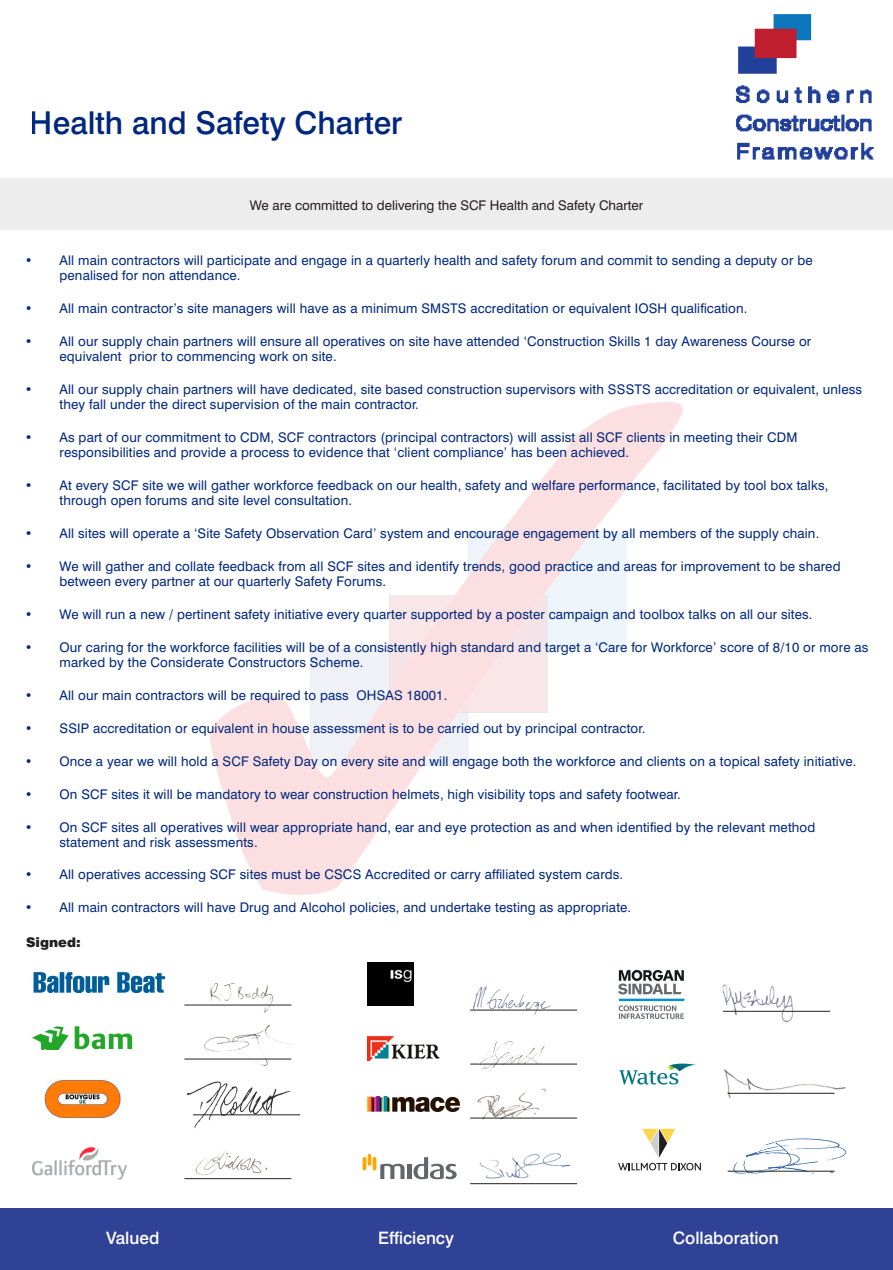
<style>
.page{position:relative;width:893px;height:1270px;background:#fff}
.page>*{position:absolute;margin:0;border:0;box-sizing:border-box;transform-origin:0 0}
.t1{font:500 31.5px "Swiss 721 BT";color:#00277e}
.sub_head{font:500 17.15px "Swiss 721 BT";color:#fff}
.t2{font:13.3px/15px "Swiss 721 BT";letter-spacing:.01em;color:#00277e}
.t3{font:13.3px "Swiss 721 BT";color:#231f20}
.t4{font:900 13.3px "Swiss 721 BT";color:#231f20}
</style>
<div class="page">
<div style="left:0;top:1208px;width:893px;height:62px;background:#304296"></div>
<div style="left:0;top:179px;width:893px;height:51px;background:#ededed"></div>
<img style="left:736px;top:14px;width:138px;height:146px">
<svg style="left:210px;top:403px;width:473px;height:492px"></svg>
<img style="left:33px;top:972px;width:132px;height:21px">
<img style="left:618px;top:970px;width:66px;height:49px">
<svg style="left:618px;top:1128px;width:83px;height:42px"></svg>
<img style="left:367px;top:1035px;width:72px;height:26px">
<img style="left:32px;top:1146px;width:95px;height:33px">
<img style="left:32px;top:1026px;width:100px;height:24px">
<img style="left:367px;top:963px;width:47px;height:42px">
<img style="left:619px;top:1063px;width:77px;height:22px">
<img style="left:44px;top:1078px;width:77px;height:40px">
<hr style="left:407px;top:1164px;width:4px;height:15px;background:#63656a">
<svg style="left:413px;top:1157px;width:44px;height:22px"></svg>
<svg style="left:363px;top:1154px;width:41px;height:25px"></svg>
<img style="left:367px;top:1096px;width:93px;height:15px">
<img style="left:184px;top:983px;width:110px;height:197px">
<hr style="left:184px;top:1059px;width:107px;height:1px;background:#231f20">
<hr style="left:184px;top:1005px;width:107px;height:1px;background:#231f20">
<hr style="left:184px;top:1178px;width:107px;height:1px;background:#231f20">
<div style="left:165px;top:1077px;width:142px;height:60px;background:#fff"></div>
<img style="left:187px;top:1081px;width:104px;height:47px">
<hr style="left:193px;top:1115px;width:107px;height:1px;background:#231f20">
<img style="left:470px;top:986px;width:86px;height:28px">
<hr style="left:470px;top:1010px;width:107px;height:1px;background:#231f20">
<img style="left:476px;top:1041px;width:71px;height:28px">
<hr style="left:470px;top:1064px;width:107px;height:1px;background:#231f20">
<img style="left:473px;top:1088px;width:75px;height:30px">
<hr style="left:470px;top:1118px;width:107px;height:1px;background:#231f20">
<hr style="left:470px;top:1183px;width:107px;height:1px;background:#231f20">
<img style="left:479px;top:1153px;width:92px;height:26px">
<img style="left:723px;top:1069px;width:123px;height:29px">
<img style="left:722px;top:984px;width:70px;height:39px">
<hr style="left:723px;top:1011px;width:107px;height:1px;background:#231f20">
<hr style="left:728px;top:1093px;width:107px;height:1px;background:#231f20">
<img style="left:727px;top:1138px;width:120px;height:35px">
<hr style="left:728px;top:1171px;width:107px;height:1px;background:#231f20">
<h1 class="t1" style="left:30px;top:104px;width:374px">Health and Safety Charter</h1>
<p class="t3" style="left:250px;top:197px;width:395px">We are committed to delivering the SCF Health and Safety Charter</p>
<p class="t2" style="left:60px;top:253px;width:755px;text-indent:-35px">• All main contractors will participate and engage in a quarterly health and safety forum and commit to sending a deputy or be penalised for non attendance.</p>
<p class="t2" style="left:25px;top:301px;width:724px">• All main contractor’s site managers will have as a minimum SMSTS accreditation or equivalent IOSH qualification.</p>
<p class="t2" style="left:60px;top:334px;width:753px;text-indent:-35px">• All our supply chain partners will ensure all operatives on site have attended ‘Construction Skills 1 day Awareness Course or equivalent prior to commencing work on site.</p>
<p class="t2" style="left:60px;top:382px;width:804px;text-indent:-35px">• All our supply chain partners will have dedicated, site based construction supervisors with SSSTS accreditation or equivalent, unless they fall under the direct supervision of the main contractor.</p>
<p class="t2" style="left:60px;top:430px;width:739px;text-indent:-35px">• As part of our commitment to CDM, SCF contractors (principal contractors) will assist all SCF clients in meeting their CDM responsibilities and provide a process to evidence that ‘client compliance’ has been achieved.</p>
<p class="t2" style="left:60px;top:478px;width:770px;text-indent:-35px">• At every SCF site we will gather workforce feedback on our health, safety and welfare performance, facilitated by tool box talks, through open forums and site level consultation.</p>
<p class="t2" style="left:25px;top:526px;width:796px">• All sites will operate a ‘Site Safety Observation Card’ system and encourage engagement by all members of the supply chain.</p>
<p class="t2" style="left:60px;top:559px;width:783px;text-indent:-35px">• We will gather and collate feedback from all SCF sites and identify trends, good practice and areas for improvement to be shared between every partner at our quarterly Safety Forums.</p>
<p class="t2" style="left:25px;top:607px;width:789px">• We will run a new / pertinent safety initiative every quarter supported by a poster campaign and toolbox talks on all our sites.</p>
<p class="t2" style="left:60px;top:640px;width:810px;text-indent:-35px">• Our caring for the workforce facilities will be of a consistently high standard and target a ‘Care for Workforce’ score of 8/10 or more as marked by the Considerate Constructors Scheme.</p>
<p class="t2" style="left:25px;top:687px;width:424px">• All our main contractors will be required to pass OHSAS 18001.</p>
<p class="t2" style="left:25px;top:720px;width:622px">• SSIP accreditation or equivalent in house assessment is to be carried out by principal contractor.</p>
<p class="t2" style="left:25px;top:753px;width:833px">• Once a year we will hold a SCF Safety Day on every site and will engage both the workforce and clients on a topical safety initiative.</p>
<p class="t2" style="left:25px;top:786px;width:657px">• On SCF sites it will be mandatory to wear construction helmets, high visibility tops and safety footwear.</p>
<p class="t2" style="left:60px;top:819px;width:757px;text-indent:-35px">• On SCF sites all operatives will wear appropriate hand, ear and eye protection as and when identified by the relevant method statement and risk assessments.</p>
<p class="t2" style="left:25px;top:867px;width:600px">• All operatives accessing SCF sites must be CSCS Accredited or carry affiliated system cards.</p>
<p class="t2" style="left:25px;top:900px;width:608px">• All main contractors will have Drug and Alcohol policies, and undertake testing as appropriate.</p>
<p class="t4" style="left:26px;top:934px;width:56px">Signed:</p>
<p class="sub_head" style="left:106px;top:1228px;width:55px">Valued</p>
<p class="sub_head" style="left:378px;top:1228px;width:78px">Efficiency</p>
<p class="sub_head" style="left:673px;top:1228px;width:107px">Collaboration</p>
</div>
